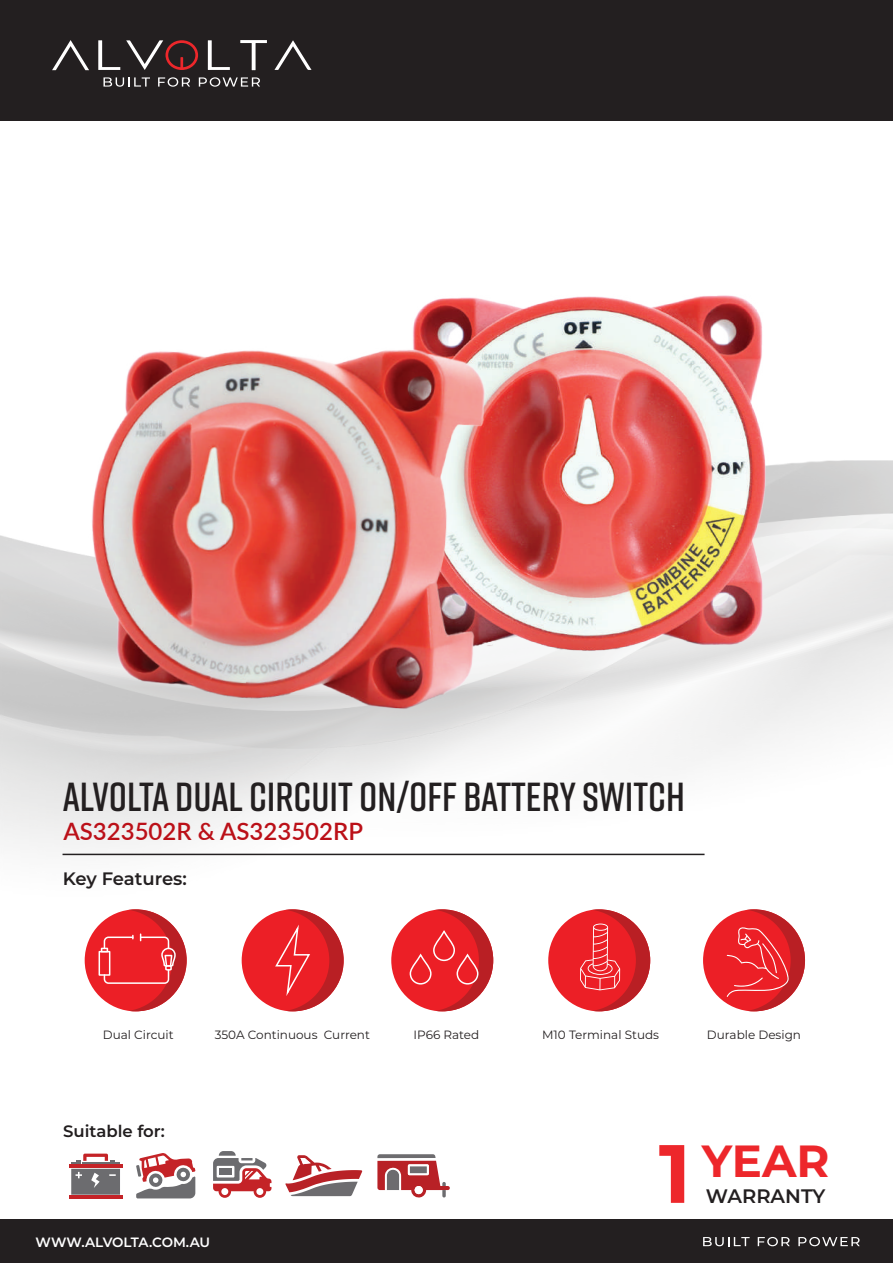
<style>
.page{position:relative;width:893px;height:1263px;background:#fff}
.page>*{position:absolute;margin:0;border:0;box-sizing:border-box;transform-origin:0 0}
.t1{font:700 45px "Montserrat";color:#ed272b}
.t2{font:600 40.5px "Rift";color:#231f20}
.t3{font:600 24px "Lato";color:#bb1018}
.t4{font:600 19.5px "Montserrat";color:#231f20}
.t5{font:600 18px "Montserrat";letter-spacing:-.01em;color:#231f20}
.t6{font:600 16.5px "Montserrat";color:#211d1e}
.t7{font:600 13.5px "Montserrat";letter-spacing:-.015em;color:#fff}
.t8{font:12px "Montserrat";color:#231f20}
.s1{font-size:82.5px}
</style>
<div class="page">
<div style="left:0;top:0;width:893px;height:121px;background:#231f20"></div>
<div style="left:0;top:1219px;width:893px;height:44px;background:#231f20"></div>
<img style="left:0;top:460px;width:893px;height:552px">
<svg style="left:52px;top:40px;width:37px;height:30px"></svg>
<svg style="left:274px;top:40px;width:38px;height:30px"></svg>
<svg style="left:126px;top:40px;width:72px;height:30px"></svg>
<svg style="left:240px;top:40px;width:27px;height:30px"></svg>
<svg style="left:208px;top:40px;width:22px;height:30px"></svg>
<svg style="left:98px;top:40px;width:22px;height:30px"></svg>
<svg style="left:703px;top:1237px;width:47px;height:9px"></svg>
<svg style="left:758px;top:1237px;width:32px;height:9px"></svg>
<svg style="left:798px;top:1237px;width:62px;height:9px"></svg>
<svg style="left:103px;top:77px;width:47px;height:10px"></svg>
<svg style="left:158px;top:77px;width:32px;height:10px"></svg>
<svg style="left:199px;top:77px;width:61px;height:10px"></svg>
<hr style="left:69px;top:1164px;width:53px;height:4px;background:#c42327">
<hr style="left:69px;top:1196px;width:53px;height:3px;background:#c42327">
<svg style="left:71px;top:1153px;width:49px;height:10px"></svg>
<svg style="left:71px;top:1169px;width:49px;height:26px"></svg>
<svg style="left:136px;top:1153px;width:59px;height:45px"></svg>
<svg style="left:213px;top:1151px;width:58px;height:47px"></svg>
<div style="left:219px;top:1168px;width:13px;height:7px;background:#6c6c6f"></div>
<svg style="left:285px;top:1155px;width:78px;height:42px"></svg>
<svg style="left:377px;top:1154px;width:73px;height:44px"></svg>
<hr style="left:63px;top:854px;width:641px;height:1px;background:#231f20">
<div style="left:85px;top:909px;width:102px;height:102px;background:#ec1f26;border-radius:50%"></div>
<div style="left:242px;top:909px;width:102px;height:102px;background:#ec1f26;border-radius:50%"></div>
<div style="left:391px;top:909px;width:102px;height:102px;background:#ec1f26;border-radius:50%"></div>
<div style="left:548px;top:909px;width:102px;height:102px;background:#ec1f26;border-radius:50%"></div>
<div style="left:703px;top:909px;width:102px;height:102px;background:#ec1f26;border-radius:50%"></div>
<svg style="left:727px;top:909px;width:78px;height:102px"></svg>
<svg style="left:409px;top:909px;width:84px;height:102px"></svg>
<svg style="left:274px;top:909px;width:70px;height:102px"></svg>
<div style="left:99px;top:951px;width:11px;height:25px;border:2px solid #fff"></div>
<svg style="left:101px;top:909px;width:86px;height:102px"></svg>
<svg style="left:580px;top:909px;width:70px;height:102px"></svg>
<img style="left:543px;top:295px;width:286px;height:429px">
<img style="left:22px;top:297px;width:521px;height:495px">
<h2 class="t2" style="left:63px;top:768px;width:624px">ALVOLTA DUAL CIRCUIT ON/OFF BATTERY SWITCH</h2>
<h3 class="t3" style="left:63px;top:813px;width:301px">AS323502R &amp; AS323502RP</h3>
<h3 class="t5" style="left:63px;top:866px;width:126px">Key Features:</h3>
<p class="t8" style="left:103px;top:1027px;width:72px">Dual Circuit</p>
<p class="t8" style="left:215px;top:1027px;width:157px">350A Continuous Current</p>
<p class="t8" style="left:414px;top:1027px;width:67px">IP66 Rated</p>
<p class="t8" style="left:542px;top:1027px;width:118px">M10 Terminal Studs</p>
<p class="t8" style="left:707px;top:1027px;width:96px">Durable Design</p>
<h3 class="t6" style="left:63px;top:1120px;width:103px">Suitable for:</h3>
<p class="t7" style="left:36px;top:1232px;width:176px">WWW.ALVOLTA.COM.AU</p>
<h1 class="t1" style="left:659px;top:1129px;width:172px"><span class="s1">1</span> YEAR</h1>
<h3 class="t4" style="left:706px;top:1182px;width:121px">WARRANTY</h3>
</div>
